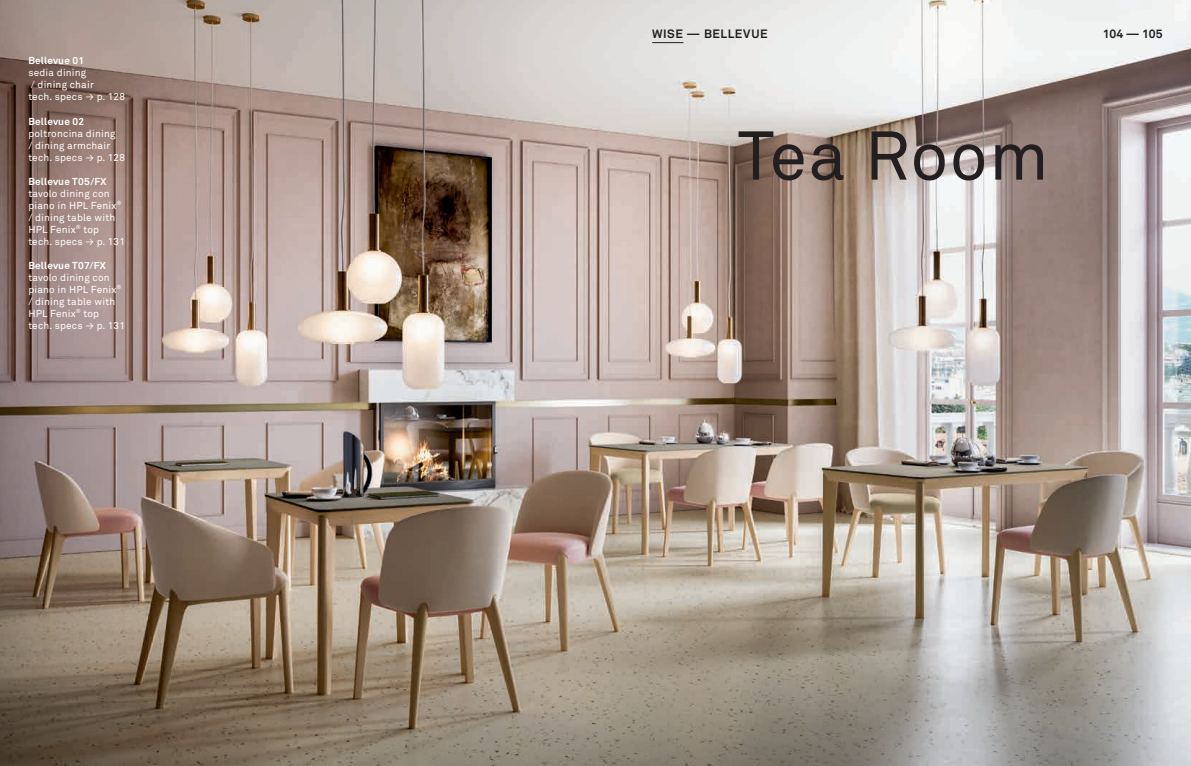
<style>
.page{position:relative;width:1191px;height:766px;background:#fff}
.page>*{position:absolute;margin:0;border:0;box-sizing:border-box;transform-origin:0 0}
.t1{font:68px "Akkurat";letter-spacing:.02em;color:#231f20}
.t2{font:700 12px "Akkurat";letter-spacing:.04em;color:#231f20}
.t3{font:10px/12px "Akkurat";letter-spacing:.02em;color:#fff}
.t4{font:700 10px "Akkurat";letter-spacing:.02em;color:#fff}
</style>
<div class="page">
<img style="left:0;top:0;width:1191px;height:765px">
<hr style="left:652px;top:42px;width:31px;height:1px;background:#231f20">
<p class="t4" style="left:28px;top:55px;width:57px">Bellevue 01</p>
<p class="t3" style="left:28px;top:67px;width:98px">sedia dining<br>/ dining chair<br>tech. specs ≥ p. 128</p>
<p class="t4" style="left:28px;top:115px;width:57px">Bellevue 02</p>
<p class="t3" style="left:28px;top:127px;width:98px">poltroncina dining<br>/ dining armchair tech. specs ≥ p. 128</p>
<p class="t4" style="left:28px;top:175px;width:80px">Bellevue T05/FX</p>
<p class="t3" style="left:28px;top:187px;width:98px">tavolo dining con piano in HPL Fenix<sup>® </sup>/ dining table with<br>HPL Fenix<sup>®</sup> top tech. specs ≥ p. 131</p>
<p class="t4" style="left:28px;top:259px;width:79px">Bellevue T07/FX</p>
<p class="t3" style="left:28px;top:271px;width:98px">tavolo dining con piano in HPL Fenix<sup>® </sup>/ dining table with<br>HPL Fenix<sup>®</sup> top tech. specs ≥ p. 131</p>
<p class="t2" style="left:652px;top:26px;width:117px">WISE — BELLEVUE</p>
<p class="t2" style="left:1102px;top:26px;width:61px">104 — 105</p>
<h1 class="t1" style="left:737px;top:116px;width:313px">Tea Room</h1>
</div>
